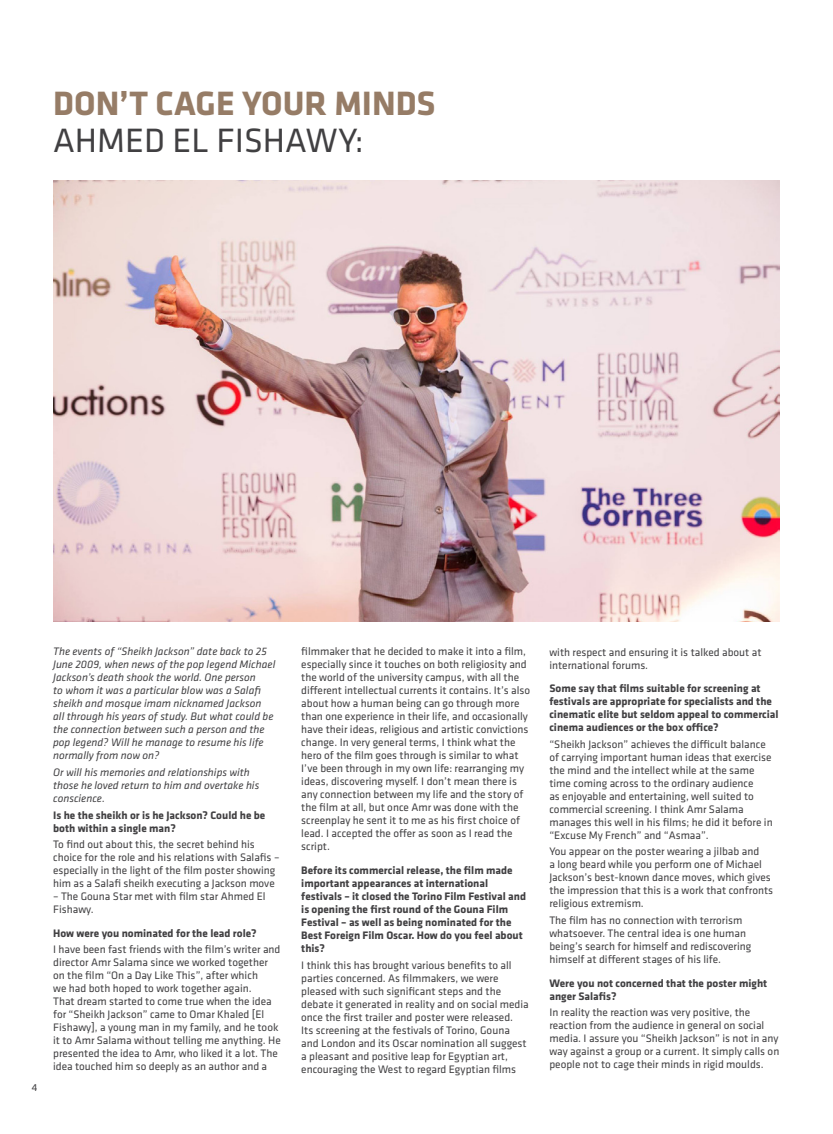
<style>
.page{position:relative;width:833px;height:1134px;background:#fff}
.page>*{position:absolute;margin:0;border:0;box-sizing:border-box;transform-origin:0 0}
.t1{font:700 35px "Klavika";color:#967c66}
.t2{font:35px "Klavika";color:#414042}
.t3{font:11.25px/13px "Klavika";color:#414042}
.t4{font:700 11.25px/13px "Klavika";color:#414042}
.t5{font:italic 11.25px/13px "Klavika";color:#414042}
.t6{font:10.5px "Klavika";color:#414042}
</style>
<div class="page">
<img style="left:53px;top:181px;width:727px;height:440px">
<h1 class="t1" style="left:53px;top:84px;width:384px">DON’T CAGE YOUR MINDS</h1>
<h1 class="t2" style="left:53px;top:122px;width:312px">AHMED EL FISHAWY:</h1>
<p class="t6" style="left:32px;top:1082px;width:7px">4</p>
<p class="t5" style="left:53px;top:645px;width:224px">The events of “Sheikh Jackson” date back to 25<br>June 2009, when news of the pop legend Michael Jackson’s death shook the world. One person<br>to whom it was a particular blow was a Salafi sheikh and mosque imam nicknamed Jackson<br>all through his years of study. But what could be the connection between such a person and the pop legend? Will he manage to resume his life normally from now on?</p>
<p class="t5" style="left:53px;top:766px;width:208px">Or will his memories and relationships with those he loved return to him and overtake his conscience.</p>
<p class="t4" style="left:53px;top:808px;width:214px">Is he the sheikh or is he Jackson? Could he be both within a single man?</p>
<p class="t3" style="left:53px;top:838px;width:228px">To find out about this, the secret behind his choice for the role and his relations with Salafis – especially in the light of the film poster showing him as a Salafi sheikh executing a Jackson move</p>
<p class="t3" style="left:53px;top:890px;width:214px">– The Gouna Star met with film star Ahmed El<br>Fishawy.</p>
<p class="t4" style="left:53px;top:927px;width:205px">How were you nominated for the lead role?</p>
<p class="t3" style="left:53px;top:943px;width:229px">I have been fast friends with the film’s writer and director Amr Salama since we worked together on the film “On a Day Like This”, after which<br>we had both hoped to work together again.<br>That dream started to come true when the idea for “Sheikh Jackson” came to Omar Khaled [El Fishawy], a young man in my family, and he took it to Amr Salama without telling me anything. He presented the idea to Amr, who liked it a lot. The idea touched him so deeply as an author and a</p>
<p class="t3" style="left:301px;top:645px;width:230px">filmmaker that he decided to make it into a film, especially since it touches on both religiosity and the world of the university campus, with all the different intellectual currents it contains. It’s also about how a human being can go through more than one experience in their life, and occasionally have their ideas, religious and artistic convictions change. In very general terms, I think what the hero of the film goes through is similar to what I’ve been through in my own life: rearranging my ideas, discovering myself. I don’t mean there is any connection between my life and the story of the film at all, but once Amr was done with the screenplay he sent it to me as his first choice of lead. I accepted the offer as soon as I read the script.</p>
<p class="t4" style="left:301px;top:864px;width:226px">Before its commercial release, the film made important appearances at international festivals – it closed the Torino Film Festival and is opening the first round of the Gouna Film Festival – as well as being nominated for the Best Foreign Film Oscar. How do you feel about this?</p>
<p class="t3" style="left:301px;top:959px;width:229px">I think this has brought various benefits to all parties concerned. As filmmakers, we were pleased with such significant steps and the debate it generated in reality and on social media once the first trailer and poster were released.<br>Its screening at the festivals of Torino, Gouna and London and its Oscar nomination all suggest a pleasant and positive leap for Egyptian art, encouraging the West to regard Egyptian films</p>
<p class="t3" style="left:549px;top:645px;width:214px">with respect and ensuring it is talked about at international forums.</p>
<p class="t4" style="left:549px;top:682px;width:231px">Some say that films suitable for screening at festivals are appropriate for specialists and the cinematic elite but seldom appeal to commercial cinema audiences or the box office?</p>
<p class="t3" style="left:549px;top:738px;width:225px">“Sheikh Jackson” achieves the difficult balance of carrying important human ideas that exercise the mind and the intellect while at the same time coming across to the ordinary audience<br>as enjoyable and entertaining, well suited to commercial screening. I think Amr Salama manages this well in his films; he did it before in “Excuse My French” and “Asmaa”.</p>
<p class="t3" style="left:549px;top:845px;width:225px">You appear on the poster wearing a jilbab and<br>a long beard while you perform one of Michael Jackson’s best-known dance moves, which gives the impression that this is a work that confronts religious extremism.</p>
<p class="t3" style="left:549px;top:914px;width:203px">The film has no connection with terrorism whatsoever. The central idea is one human being’s search for himself and rediscovering himself at different stages of his life.</p>
<p class="t4" style="left:549px;top:976px;width:219px">Were you not concerned that the poster might anger Salafis?</p>
<p class="t3" style="left:549px;top:1006px;width:231px">In reality the reaction was very positive, the reaction from the audience in general on social media. I assure you “Sheikh Jackson” is not in any way against a group or a current. It simply calls on people not to cage their minds in rigid moulds.</p>
</div>
